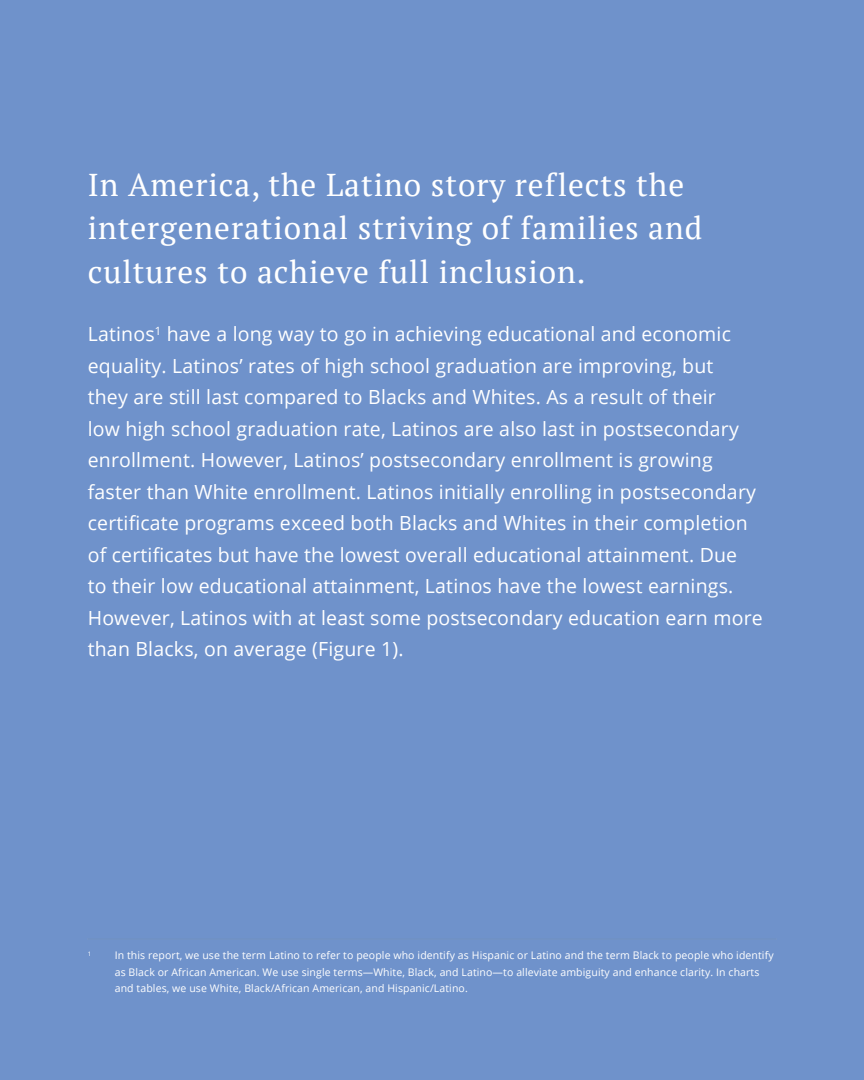
<style>
.page{position:relative;width:864px;height:1080px;background:#6f92cb}
.page>*{position:absolute;margin:0;border:0;box-sizing:border-box;transform-origin:0 0}
.t1{font:31.5px/43.5px "PT Serif";letter-spacing:.03em;color:#fff}
.t2{font:19.5px/31.5px "Open Sans";letter-spacing:.01em;color:#fff}
.t3{font:10.5px/16.5px "Open Sans";letter-spacing:.01em;color:#fff}
.t4{font:6.15px "Open Sans";color:#fff}
</style>
<div class="page">
<hr style="left:88px;top:938px;width:688px;height:2px;background:#648bc7">
<h1 class="t1" style="left:88px;top:163px;width:616px">In America, the Latino story reflects the intergenerational striving of families and cultures to achieve full inclusion.</h1>
<p class="t2" style="left:88px;top:318px;width:677px">Latinos<sup>1</sup> have a long way to go in achieving educational and economic equality. Latinos’ rates of high school graduation are improving, but<br>they are still last compared to Blacks and Whites. As a result of their<br>low high school graduation rate, Latinos are also last in postsecondary enrollment. However, Latinos’ postsecondary enrollment is growing faster than White enrollment. Latinos initially enrolling in postsecondary certificate programs exceed both Blacks and Whites in their completion of certificates but have the lowest overall educational attainment. Due<br>to their low educational attainment, Latinos have the lowest earnings.<br>However, Latinos with at least some postsecondary education earn more than Blacks, on average (Figure 1).</p>
<p class="t4" style="left:88px;top:949px;width:5px">1</p>
<p class="t3" style="left:115px;top:947px;width:660px">In this report, we use the term Latino to refer to people who identify as Hispanic or Latino and the term Black to people who identify as Black or African American. We use single terms—White, Black, and Latino—to alleviate ambiguity and enhance clarity. In charts and tables, we use White, Black/African American, and Hispanic/Latino.</p>
</div>
